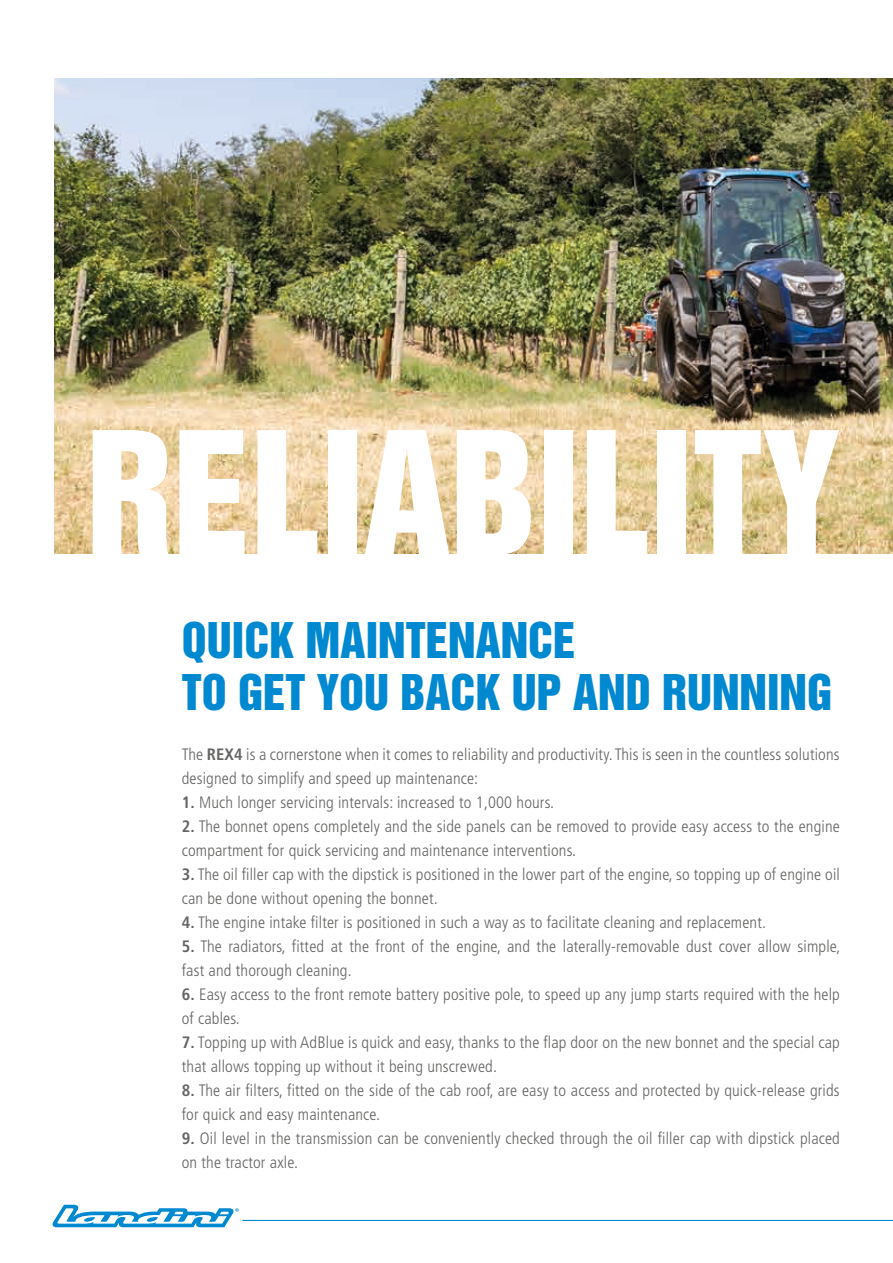
<style>
.page{position:relative;width:893px;height:1263px;background:#fff}
.page>*{position:absolute;margin:0;border:0;box-sizing:border-box;transform-origin:0 0}
.t1{font:156px "Helvetica Inserat";color:#fff}
.t2{font:45px/52.5px "Helvetica Inserat";color:#0088d0}
.t3{font:300 condensed 16.5px/24px "Frutiger LT Std";letter-spacing:.01em;color:#646463}
.s1{font-weight:700}
</style>
<div class="page">
<img style="left:54px;top:79px;width:839px;height:474px">
<svg style="left:52px;top:1205px;width:187px;height:22px"></svg>
<hr style="left:242px;top:1220px;width:651px;height:1px;background:#0088d0">
<h1 class="t1" style="left:86px;top:400px;width:756px">RELIABILITY</h1>
<h2 class="t2" style="left:182px;top:615px;width:652px">QUICK MAINTENANCE<br>TO GET YOU BACK UP AND RUNNING</h2>
<p class="t3" style="left:182px;top:742px;width:659px">The <span class="s1">REX4</span> is a cornerstone when it comes to reliability and productivity. This is seen in the countless solutions designed to simplify and speed up maintenance:</p>
<p class="t3" style="left:182px;top:790px;width:374px"><span class="s1">1.</span> Much longer servicing intervals: increased to 1,000 hours.</p>
<p class="t3" style="left:182px;top:814px;width:660px"><span class="s1">2.</span> The bonnet opens completely and the side panels can be removed to provide easy access to the engine compartment for quick servicing and maintenance interventions.</p>
<p class="t3" style="left:182px;top:862px;width:660px"><span class="s1">3.</span> The oil filler cap with the dipstick is positioned in the lower part of the engine, so topping up of engine oil can be done without opening the bonnet.</p>
<p class="t3" style="left:182px;top:910px;width:586px"><span class="s1">4.</span> The engine intake filter is positioned in such a way as to facilitate cleaning and replacement.</p>
<p class="t3" style="left:182px;top:934px;width:660px"><span class="s1">5.</span> The radiators, fitted at the front of the engine, and the laterally-removable dust cover allow simple, fast and thorough cleaning.</p>
<p class="t3" style="left:182px;top:982px;width:660px"><span class="s1">6.</span> Easy access to the front remote battery positive pole, to speed up any jump starts required with the help of cables.</p>
<p class="t3" style="left:182px;top:1030px;width:660px"><span class="s1">7.</span> Topping up with AdBlue is quick and easy, thanks to the flap door on the new bonnet and the special cap that allows topping up without it being unscrewed.</p>
<p class="t3" style="left:182px;top:1078px;width:659px"><span class="s1">8.</span> The air filters, fitted on the side of the cab roof, are easy to access and protected by quick-release grids for quick and easy maintenance.</p>
<p class="t3" style="left:182px;top:1126px;width:660px"><span class="s1">9.</span> Oil level in the transmission can be conveniently checked through the oil filler cap with dipstick placed on the tractor axle.</p>
</div>
